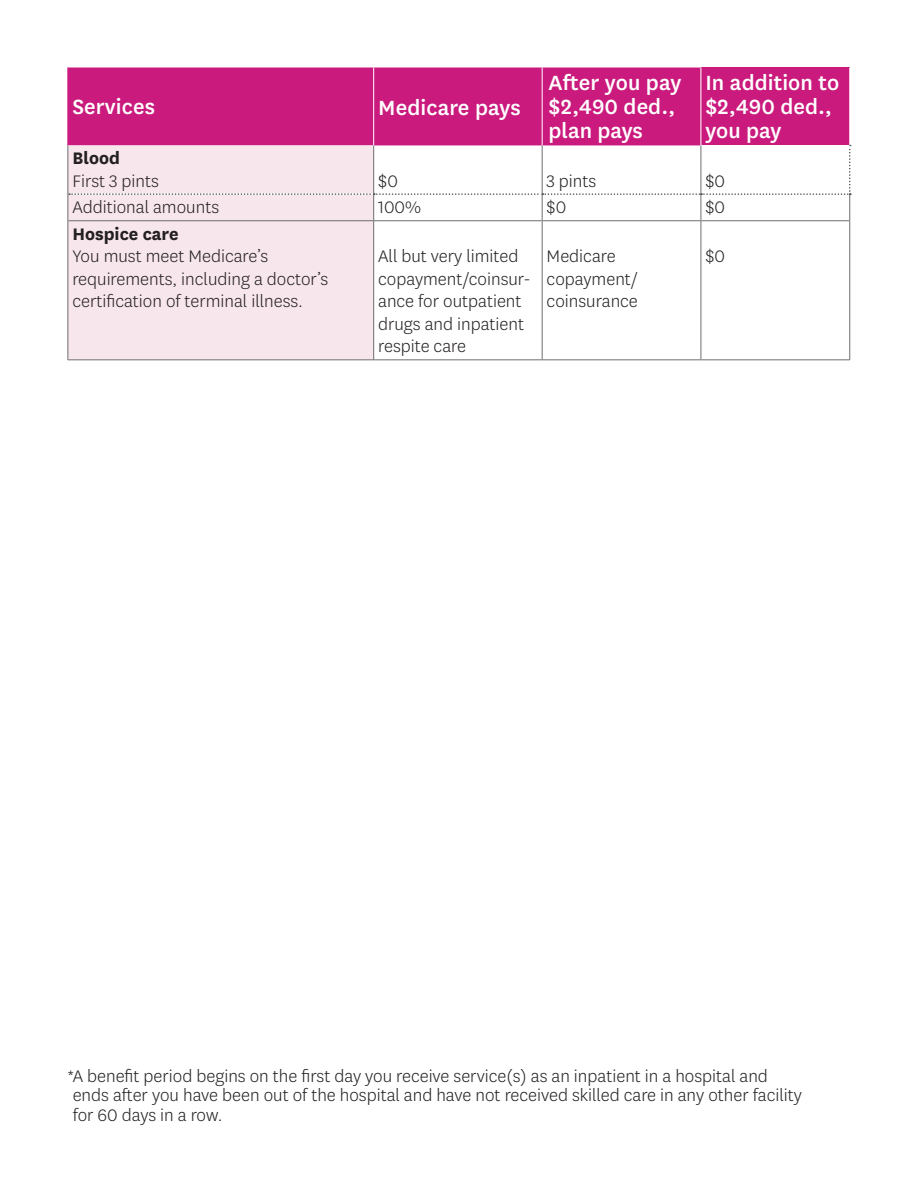
<style>
.page{position:relative;width:918px;height:1188px;background:#fff}
.page>*{position:absolute;margin:0;border:0;box-sizing:border-box;transform-origin:0 0}
.t1{font:500 24px/24px "Centene Sans";letter-spacing:.005em;color:#fff}
.t2{font:300 19.5px/22.5px "Centene Sans";color:#231f20}
.t3{font:700 19.5px "Centene Sans";color:#231f20}
</style>
<div class="page">
<div style="left:69px;top:68px;width:632px;height:77px;background:#ca1a7d"></div>
<div style="left:701px;top:68px;width:149px;height:77px;background:#ca1a7d"></div>
<div style="left:69px;top:221px;width:304px;height:138px;background:#f7e6ec"></div>
<hr style="left:542px;top:221px;width:1px;height:139px;background:#6d6e71">
<hr style="left:701px;top:221px;width:1px;height:139px;background:#6d6e71">
<hr style="left:68px;top:221px;width:1px;height:139px;background:#6d6e71">
<hr style="left:68px;top:359px;width:305px;height:1px;background:#6d6e71">
<hr style="left:373px;top:221px;width:1px;height:139px;background:#6d6e71">
<hr style="left:849px;top:221px;width:1px;height:139px;background:#6d6e71">
<hr style="left:374px;top:359px;width:168px;height:1px;background:#6d6e71">
<hr style="left:543px;top:359px;width:158px;height:1px;background:#6d6e71">
<hr style="left:701px;top:359px;width:148px;height:1px;background:#6d6e71">
<hr style="left:68px;top:68px;width:1px;height:77px;background:#ca1a7d">
<hr style="left:373px;top:68px;width:1px;height:77px;background:#fff">
<svg style="left:68px;top:145px;width:783px;height:76px"></svg>
<hr style="left:849px;top:68px;width:1px;height:77px;background:#fff">
<hr style="left:542px;top:68px;width:1px;height:77px;background:#fff">
<hr style="left:701px;top:68px;width:1px;height:77px;background:#fff">
<p class="t1" style="left:72px;top:94px;width:84px">Services</p>
<p class="t1" style="left:378px;top:94px;width:144px">Medicare pays</p>
<p class="t1" style="left:549px;top:70px;width:134px">After you pay $2,490 ded., plan pays</p>
<p class="t1" style="left:705px;top:70px;width:135px">In addition to $2,490 ded., you pay</p>
<p class="t3" style="left:72px;top:151px;width:49px">Blood</p>
<p class="t2" style="left:72px;top:171px;width:88px">First 3 pints</p>
<p class="t2" style="left:378px;top:171px;width:21px">$0</p>
<p class="t2" style="left:547px;top:171px;width:51px">3 pints</p>
<p class="t2" style="left:705px;top:171px;width:21px">$0</p>
<p class="t2" style="left:72px;top:197px;width:148px">Additional amounts</p>
<p class="t2" style="left:378px;top:197px;width:44px">100%</p>
<p class="t2" style="left:547px;top:197px;width:21px">$0</p>
<p class="t2" style="left:705px;top:197px;width:21px">$0</p>
<p class="t3" style="left:72px;top:227px;width:108px">Hospice care</p>
<p class="t2" style="left:72px;top:246px;width:258px">You must meet Medicare’s requirements, including a doctor’s certification of terminal illness.</p>
<p class="t2" style="left:378px;top:246px;width:154px">All but very limited copayment/coinsur&shy;ance for outpatient drugs and inpatient respite care</p>
<p class="t2" style="left:547px;top:246px;width:93px">Medicare copayment/ coinsurance</p>
<p class="t2" style="left:705px;top:246px;width:21px">$0</p>
<p class="t2" style="left:68px;top:1067px;width:736px;line-height:19.5px">* A benefit period begins on the first day you receive service(s) as an inpatient in a hospital and ends after you have been out of the hospital and have not received skilled care in any other facility for 60 days in a row.</p>
</div>
